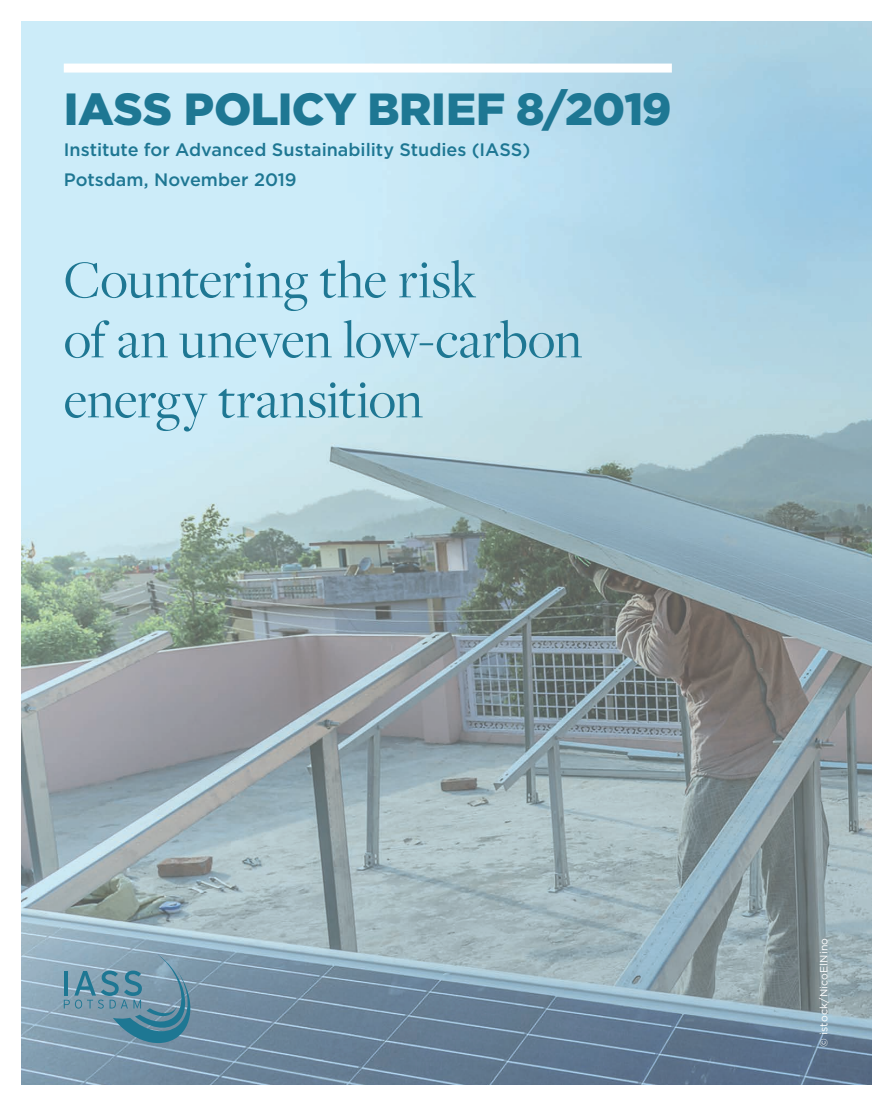
<style>
.page{position:relative;width:893px;height:1106px;background:#fff}
.page>*{position:absolute;margin:0;border:0;box-sizing:border-box;transform-origin:0 0}
.t1{font:55.05px/60px "Freight Disp Pro";letter-spacing:-.005em;color:#1e7793}
.t2{font:900 45px "Gotham";letter-spacing:-.01em;color:#1e7793}
.t3{font:500 18px/30px "Gotham";color:#1e7793}
.t4{font:10.5px "Gotham";letter-spacing:.015em;color:#fff}
</style>
<div class="page">
<img style="left:21px;top:21px;width:851px;height:1063px">
<div style="left:64px;top:64px;width:608px;height:9px;background:#fff"></div>
<svg style="left:64px;top:954px;width:126px;height:89px"></svg>
<h2 class="t2" style="left:64px;top:78px;width:609px">IASS POLICY BRIEF 8/2019</h2>
<p class="t3" style="left:64px;top:135px;width:468px">Institute for Advanced Sustainability Studies (IASS)<br>Potsdam, November 2019</p>
<h1 class="t1" style="left:64px;top:248px;width:520px">Countering the risk<br>of an uneven low-carbon energy transition</h1>
<p class="t4" style="left:817px;top:1046px;width:110px;rotate:-90deg">© istock/NicoElNino</p>
</div>
